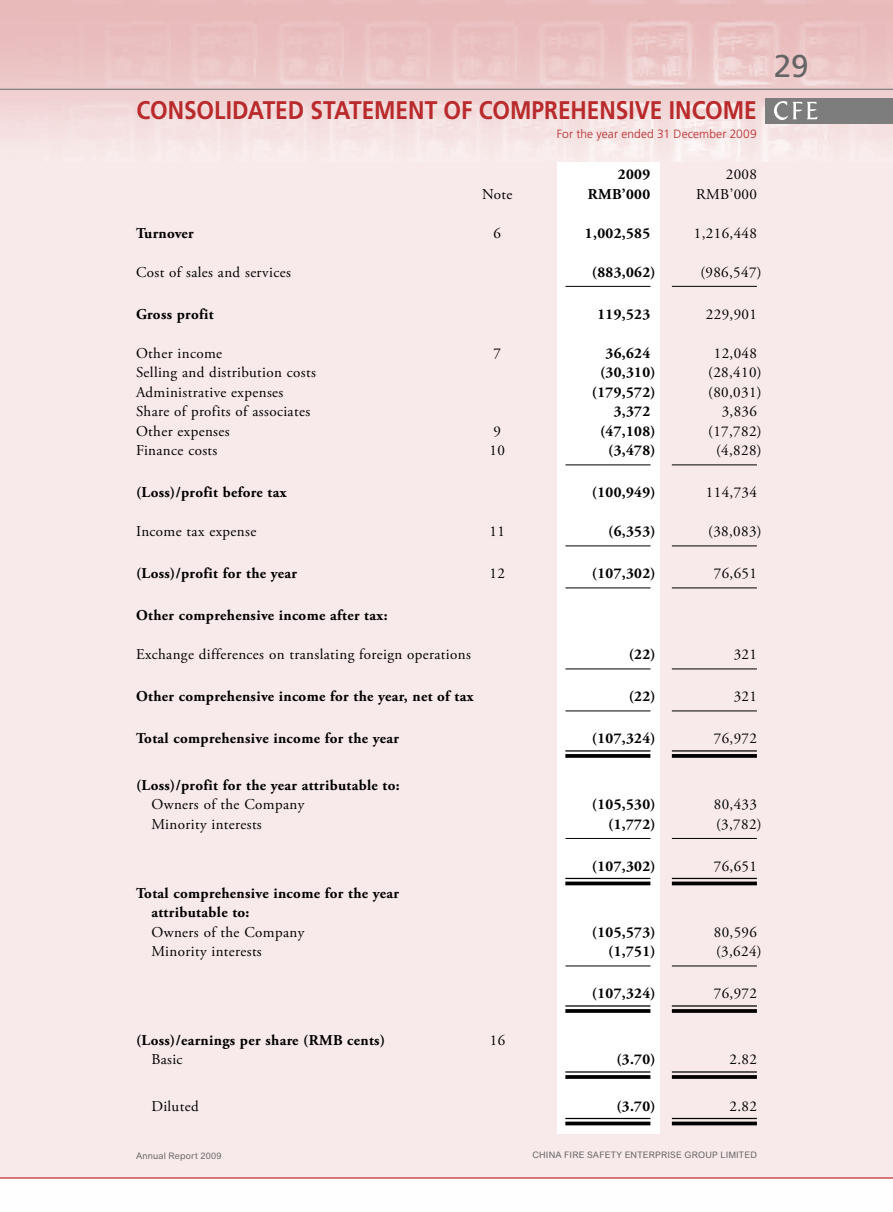
<style>
.page{position:relative;width:893px;height:1212px;background:#fff}
.page>*{position:absolute;margin:0;border:0;box-sizing:border-box;transform-origin:0 0}
.t1{font:31.5px "Frutiger LT Std";color:#666565}
.t2{font:700 25.5px "Frutiger LT Std";color:#b92a2c;scale:.89 1}
.t3{font:700 15px/19.5px "Adobe Garamond Pro";letter-spacing:.025em;color:#000}
.t4{font:15px "Adobe Garamond Pro";letter-spacing:.025em;color:#000}
.t5{font:300 12px "Frutiger LT Std";letter-spacing:.01em;color:#b92a2c}
.t6{font:9px "Arial Rounded MT Std";letter-spacing:.025em;color:#666565}
</style>
<div class="page">
<div style="left:0;top:162px;width:893px;height:1016px;background:#f8eaea"></div>
<div style="left:765px;top:98px;width:128px;height:25px;background:#7d7d7d"></div>
<svg style="left:774px;top:101px;width:44px;height:19px"></svg>
<hr style="left:0;top:89px;width:893px;height:1px;background:#7d7d7d">
<hr style="left:0;top:1177px;width:893px;height:1px;background:#b92a2c">
<div style="left:557px;top:162px;width:102px;height:971px;background:#fff"></div>
<hr style="left:565px;top:286px;width:85px;height:1px;background:#000">
<hr style="left:672px;top:286px;width:85px;height:1px;background:#000">
<hr style="left:565px;top:464px;width:85px;height:1px;background:#000">
<hr style="left:672px;top:464px;width:85px;height:1px;background:#000">
<hr style="left:565px;top:545px;width:85px;height:1px;background:#000">
<hr style="left:672px;top:545px;width:85px;height:1px;background:#000">
<hr style="left:565px;top:587px;width:85px;height:1px;background:#000">
<hr style="left:672px;top:587px;width:85px;height:1px;background:#000">
<hr style="left:565px;top:668px;width:85px;height:1px;background:#000">
<hr style="left:672px;top:668px;width:85px;height:1px;background:#000">
<hr style="left:565px;top:710px;width:85px;height:1px;background:#000">
<hr style="left:672px;top:710px;width:85px;height:1px;background:#000">
<hr style="left:565px;top:750px;width:85px;height:1px;background:#000">
<svg style="left:565px;top:754px;width:85px;height:4px"></svg>
<hr style="left:672px;top:750px;width:85px;height:1px;background:#000">
<svg style="left:672px;top:754px;width:85px;height:4px"></svg>
<hr style="left:565px;top:838px;width:85px;height:1px;background:#000">
<hr style="left:672px;top:838px;width:85px;height:1px;background:#000">
<hr style="left:565px;top:878px;width:85px;height:1px;background:#000">
<svg style="left:565px;top:881px;width:85px;height:4px"></svg>
<hr style="left:672px;top:878px;width:85px;height:1px;background:#000">
<svg style="left:672px;top:881px;width:85px;height:4px"></svg>
<hr style="left:565px;top:965px;width:85px;height:1px;background:#000">
<hr style="left:672px;top:965px;width:85px;height:1px;background:#000">
<hr style="left:565px;top:1005px;width:85px;height:1px;background:#000">
<svg style="left:565px;top:1009px;width:85px;height:4px"></svg>
<hr style="left:672px;top:1005px;width:85px;height:1px;background:#000">
<svg style="left:672px;top:1009px;width:85px;height:4px"></svg>
<hr style="left:565px;top:1071px;width:85px;height:1px;background:#000">
<svg style="left:565px;top:1075px;width:85px;height:4px"></svg>
<hr style="left:672px;top:1071px;width:85px;height:1px;background:#000">
<svg style="left:672px;top:1075px;width:85px;height:4px"></svg>
<hr style="left:565px;top:1118px;width:85px;height:1px;background:#000">
<svg style="left:565px;top:1121px;width:85px;height:4px"></svg>
<hr style="left:672px;top:1118px;width:85px;height:1px;background:#000">
<svg style="left:672px;top:1121px;width:85px;height:4px"></svg>
<h2 class="t2" style="left:137px;top:95px;width:699px">CONSOLIDATED STATEMENT OF COMPREHENSIVE INCOME</h2>
<p class="t5" style="left:557px;top:127px;width:202px">For the year ended 31 December 2009</p>
<p class="t3" style="left:618px;top:165px;width:34px">2009</p>
<p class="t4" style="left:726px;top:165px;width:33px">2008</p>
<p class="t4" style="left:482px;top:185px;width:32px">Note</p>
<p class="t3" style="left:588px;top:184px;width:64px">RMB’000</p>
<p class="t4" style="left:696px;top:185px;width:62px">RMB’000</p>
<p class="t3" style="left:136px;top:223px;width:59px">Turnover</p>
<p class="t4" style="left:494px;top:224px;width:9px">6</p>
<p class="t3" style="left:585px;top:223px;width:67px">1,002,585</p>
<p class="t4" style="left:694px;top:224px;width:64px">1,216,448</p>
<p class="t4" style="left:136px;top:263px;width:156px">Cost of sales and services</p>
<p class="t3" style="left:592px;top:262px;width:65px">(883,062)</p>
<p class="t4" style="left:700px;top:263px;width:63px">(986,547)</p>
<p class="t3" style="left:136px;top:304px;width:79px">Gross profit</p>
<p class="t3" style="left:597px;top:304px;width:54px">119,523</p>
<p class="t4" style="left:706px;top:305px;width:52px">229,901</p>
<p class="t4" style="left:136px;top:344px;width:88px">Other income</p>
<p class="t4" style="left:494px;top:344px;width:9px">7</p>
<p class="t3" style="left:605px;top:343px;width:46px">36,624</p>
<p class="t4" style="left:714px;top:344px;width:45px">12,048</p>
<p class="t4" style="left:136px;top:363px;width:181px">Selling and distribution costs</p>
<p class="t3" style="left:600px;top:363px;width:57px">(30,310)</p>
<p class="t4" style="left:708px;top:363px;width:55px">(28,410)</p>
<p class="t4" style="left:136px;top:383px;width:149px">Administrative expenses</p>
<p class="t3" style="left:592px;top:382px;width:65px">(179,572)</p>
<p class="t4" style="left:708px;top:383px;width:55px">(80,031)</p>
<p class="t4" style="left:136px;top:402px;width:176px">Share of profits of associates</p>
<p class="t3" style="left:614px;top:402px;width:38px">3,372</p>
<p class="t4" style="left:722px;top:402px;width:37px">3,836</p>
<p class="t4" style="left:136px;top:422px;width:95px">Other expenses</p>
<p class="t4" style="left:494px;top:422px;width:9px">9</p>
<p class="t3" style="left:600px;top:421px;width:57px">(47,108)</p>
<p class="t4" style="left:708px;top:422px;width:55px">(17,782)</p>
<p class="t4" style="left:136px;top:441px;width:83px">Finance costs</p>
<p class="t4" style="left:490px;top:441px;width:17px">10</p>
<p class="t3" style="left:608px;top:441px;width:49px">(3,478)</p>
<p class="t4" style="left:716px;top:441px;width:47px">(4,828)</p>
<p class="t3" style="left:136px;top:483px;width:152px">(Loss)/profit before tax</p>
<p class="t3" style="left:592px;top:483px;width:65px">(100,949)</p>
<p class="t4" style="left:706px;top:483px;width:52px">114,734</p>
<p class="t4" style="left:136px;top:522px;width:122px">Income tax expense</p>
<p class="t4" style="left:490px;top:522px;width:17px">11</p>
<p class="t3" style="left:608px;top:522px;width:49px">(6,353)</p>
<p class="t4" style="left:708px;top:522px;width:55px">(38,083)</p>
<p class="t3" style="left:136px;top:564px;width:162px">(Loss)/profit for the year</p>
<p class="t4" style="left:490px;top:564px;width:17px">12</p>
<p class="t3" style="left:592px;top:564px;width:65px">(107,302)</p>
<p class="t4" style="left:714px;top:564px;width:45px">76,651</p>
<p class="t3" style="left:136px;top:606px;width:253px">Other comprehensive income after tax:</p>
<p class="t4" style="left:136px;top:645px;width:336px">Exchange differences on translating foreign operations</p>
<p class="t3" style="left:629px;top:645px;width:28px">(22)</p>
<p class="t4" style="left:734px;top:645px;width:25px">321</p>
<p class="t3" style="left:136px;top:687px;width:339px">Other comprehensive income for the year, net of tax</p>
<p class="t3" style="left:629px;top:687px;width:28px">(22)</p>
<p class="t4" style="left:734px;top:687px;width:25px">321</p>
<p class="t3" style="left:136px;top:729px;width:264px">Total comprehensive income for the year</p>
<p class="t3" style="left:592px;top:729px;width:65px">(107,324)</p>
<p class="t4" style="left:714px;top:729px;width:45px">76,972</p>
<p class="t3" style="left:136px;top:775px;width:265px">(Loss)/profit for the year attributable to:</p>
<p class="t4" style="left:151px;top:795px;width:154px">Owners of the Company</p>
<p class="t3" style="left:592px;top:795px;width:65px">(105,530)</p>
<p class="t4" style="left:714px;top:795px;width:45px">80,433</p>
<p class="t4" style="left:151px;top:815px;width:112px">Minority interests</p>
<p class="t3" style="left:608px;top:814px;width:49px">(1,772)</p>
<p class="t4" style="left:716px;top:815px;width:47px">(3,782)</p>
<p class="t3" style="left:592px;top:856px;width:65px">(107,302)</p>
<p class="t4" style="left:714px;top:857px;width:45px">76,651</p>
<p class="t3" style="left:151px;top:883px;width:249px;text-indent:-15px">Total comprehensive income for the year attributable to:</p>
<p class="t4" style="left:151px;top:923px;width:154px">Owners of the Company</p>
<p class="t3" style="left:592px;top:922px;width:65px">(105,573)</p>
<p class="t4" style="left:714px;top:923px;width:45px">80,596</p>
<p class="t4" style="left:151px;top:942px;width:112px">Minority interests</p>
<p class="t3" style="left:608px;top:942px;width:49px">(1,751)</p>
<p class="t4" style="left:716px;top:942px;width:47px">(3,624)</p>
<p class="t3" style="left:592px;top:984px;width:65px">(107,324)</p>
<p class="t4" style="left:714px;top:984px;width:45px">76,972</p>
<p class="t3" style="left:136px;top:1030px;width:251px">(Loss)/earnings per share (RMB cents)</p>
<p class="t4" style="left:490px;top:1031px;width:17px">16</p>
<p class="t4" style="left:151px;top:1050px;width:33px">Basic</p>
<p class="t3" style="left:616px;top:1050px;width:41px">(3.70)</p>
<p class="t4" style="left:729px;top:1050px;width:29px">2.82</p>
<p class="t4" style="left:151px;top:1097px;width:49px">Diluted</p>
<p class="t3" style="left:616px;top:1096px;width:41px">(3.70)</p>
<p class="t4" style="left:729px;top:1097px;width:29px">2.82</p>
<h1 class="t1" style="left:774px;top:47px;width:36px">29</h1>
<p class="t6" style="left:136px;top:1151px;width:87px">Annual Report 2009</p>
<p class="t6" style="left:532px;top:1150px;width:226px">CHINA FIRE SAFETY ENTERPRISE GROUP LIMITED</p>
</div>
